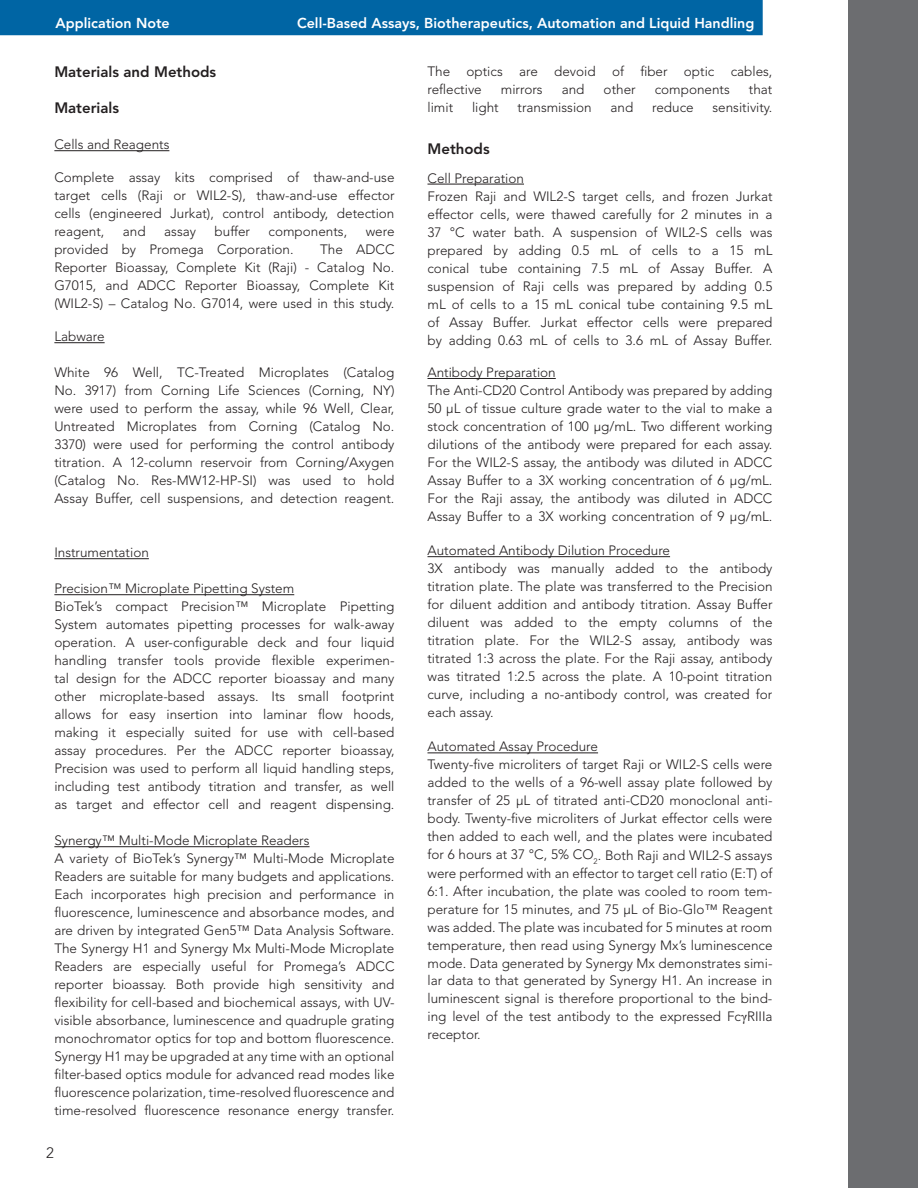
<style>
.page{position:relative;width:918px;height:1188px;background:#fff}
.page>*{position:absolute;margin:0;border:0;box-sizing:border-box;transform-origin:0 0}
.t1{font:800 15px "Avenir LT Std";color:#231f20}
.t2{font:300 15px "Avenir LT Std";color:#231f20}
.t3{font:800 14.25px "Avenir LT Std";color:#fff}
.t4{font:300 13.5px/18px "Avenir LT Std";color:#231f20}
.s1{font-family:"Times New Roman";font-weight:400}
</style>
<div class="page">
<div style="left:848px;top:0;width:70px;height:1188px;background:#6c6d70"></div>
<div style="left:0;top:0;width:763px;height:35px;background:#0065a4"></div>
<hr style="left:54px;top:150px;width:115px;height:1px;background:#231f20">
<hr style="left:54px;top:342px;width:51px;height:1px;background:#231f20">
<hr style="left:54px;top:558px;width:95px;height:1px;background:#231f20">
<hr style="left:54px;top:594px;width:240px;height:1px;background:#231f20">
<hr style="left:54px;top:846px;width:256px;height:1px;background:#231f20">
<hr style="left:428px;top:184px;width:96px;height:1px;background:#231f20">
<hr style="left:428px;top:378px;width:128px;height:1px;background:#231f20">
<hr style="left:428px;top:556px;width:242px;height:1px;background:#231f20">
<hr style="left:428px;top:753px;width:170px;height:1px;background:#231f20">
<p class="t3" style="left:56px;top:15px;width:116px">Application Note</p>
<p class="t1" style="left:54px;top:63px;width:163px">Materials and Methods</p>
<p class="t1" style="left:54px;top:99px;width:66px">Materials</p>
<p class="t4" style="left:54px;top:136px;width:117px">Cells and Reagents</p>
<p class="t4" style="left:54px;top:169px;width:342px;text-align:justify">Complete assay kits comprised of thaw-and-use target cells (Raji or WIL2-S), thaw-and-use effector cells (engineered Jurkat), control antibody, detection reagent,</p>
<p class="t3" style="left:297px;top:15px;width:459px">Cell-Based Assays, Biotherapeutics, Automation and Liquid Handling</p>
<p class="t4" style="left:428px;top:63px;width:346px">The optics are devoid of fiber optic cables, reflective</p>
<p class="t4" style="left:501px;top:81px;width:43px">mirrors</p>
<p class="t4" style="left:562px;top:81px;width:24px">and</p>
<p class="t4" style="left:604px;top:81px;width:34px">other</p>
<p class="t4" style="left:655px;top:81px;width:77px">components</p>
<p class="t4" style="left:749px;top:81px;width:25px">that</p>
<p class="t4" style="left:428px;top:99px;width:27px">limit</p>
<p class="t4" style="left:472px;top:99px;width:28px">light</p>
<p class="t4" style="left:518px;top:99px;width:76px">transmission</p>
<p class="t4" style="left:611px;top:99px;width:24px">and</p>
<p class="t4" style="left:652px;top:99px;width:43px">reduce</p>
<p class="t4" style="left:713px;top:99px;width:61px">sensitivity.</p>
<p class="t1" style="left:428px;top:140px;width:64px">Methods</p>
<p class="t4" style="left:428px;top:169px;width:347px">Cell Preparation<br>Frozen Raji and WIL2-S target cells, and frozen Jurkat effector cells, were thawed carefully for 2 minutes in a 37 °C water bath. A suspension of WIL2-S cells was prepared by adding 0.5 mL of cells to a 15 mL conical tube containing 7.5 mL of Assay Buffer. A suspension of Raji cells was prepared by adding 0.5 mL of cells to a 15 mL conical tube containing 9.5 mL of Assay Buffer. Jurkat effector cells were prepared by adding 0.63 mL of cells to 3.6 mL of Assay Buffer.</p>
<p class="t4" style="left:428px;top:363px;width:347px">Antibody Preparation<br>The Anti-CD20 Control Antibody was prepared by adding 50 µL of tissue culture grade water to the vial to make a stock concentration of 100 µg/mL. Two different working dilutions of the antibody were prepared for each assay.<br>For the WIL2-S assay, the antibody was diluted in ADCC Assay Buffer to a 3X working concentration of 6 µg/mL.<br>For the Raji assay, the antibody was diluted in ADCC Assay Buffer to a 3X working concentration of 9 µg/mL.</p>
<p class="t4" style="left:428px;top:542px;width:347px">Automated Antibody Dilution Procedure<br>3X antibody was manually added to the antibody titration plate. The plate was transferred to the Precision for diluent addition and antibody titration. Assay Buffer diluent was added to the empty columns of the titration plate. For the WIL2-S assay, antibody was titrated 1:3 across the plate. For the Raji assay, antibody was titrated 1:2.5 across the plate. A 10-point titration curve, including a no-antibody control, was created for each assay.</p>
<p class="t4" style="left:428px;top:738px;width:347px">Automated Assay Procedure<br>Twenty-five microliters of target Raji or WIL2-S cells were added to the wells of a 96-well assay plate followed by transfer of 25 µL of titrated anti-CD20 monoclonal anti&shy;body. Twenty-five microliters of Jurkat effector cells were then added to each well, and the plates were incubated for 6 hours at 37 °C, 5% CO<sub>2</sub>. Both Raji and WIL2-S assays were performed with an effector to target cell ratio (E:T) of 6:1. After incubation, the plate was cooled to room tem&shy;perature for 15 minutes, and 75 µL of Bio-Glo™ Reagent was added. The plate was incubated for 5 minutes at room temperature, then read using Synergy Mx’s luminescence mode. Data generated by Synergy Mx demonstrates simi&shy;lar data to that generated by Synergy H1. An increase in luminescent signal is therefore proportional to the bind&shy;ing level of the test antibody to the expressed Fc<span class="s1">γ</span>RIIIa receptor.</p>
<p class="t4" style="left:123px;top:223px;width:24px">and</p>
<p class="t4" style="left:164px;top:223px;width:33px">assay</p>
<p class="t4" style="left:215px;top:223px;width:37px">buffer</p>
<p class="t4" style="left:269px;top:223px;width:80px">components,</p>
<p class="t4" style="left:366px;top:223px;width:30px">were</p>
<p class="t4" style="left:54px;top:241px;width:241px">provided by Promega Corporation.</p>
<p class="t4" style="left:54px;top:241px;width:342px;text-align:justify;text-indent:266px">The ADCC Reporter Bioassay, Complete Kit (Raji) - Catalog No.<br>G7015, and ADCC Reporter Bioassay, Complete Kit (WIL2-S) – Catalog No. G7014, were used in this study.</p>
<p class="t4" style="left:54px;top:328px;width:52px">Labware</p>
<p class="t4" style="left:54px;top:364px;width:342px;text-align:justify">White 96 Well, TC-Treated Microplates (Catalog No. 3917) from Corning Life Sciences (Corning, NY) were used to perform the assay, while 96 Well, Clear, Untreated Microplates from Corning (Catalog No.<br>3370) were used for performing the control antibody titration. A 12-column reservoir from Corning/Axygen (Catalog No. Res-MW12-HP-SI) was used to hold Assay Buffer, cell suspensions, and detection reagent.</p>
<p class="t4" style="left:54px;top:544px;width:96px">Instrumentation</p>
<p class="t4" style="left:54px;top:580px;width:342px">Precision™ Microplate Pipetting System<br>BioTek’s compact Precision™ Microplate Pipetting System automates pipetting processes for walk-away operation. A user-configurable deck and four liquid handling transfer tools provide flexible experimen&shy;tal design for the ADCC reporter bioassay and many other microplate-based assays. Its small footprint allows for easy insertion into laminar flow hoods, making it especially suited for use with cell-based assay procedures. Per the ADCC reporter bioassay, Precision was used to perform all liquid handling steps, including test antibody titration and transfer, as well as target and effector cell and reagent dispensing.</p>
<p class="t4" style="left:54px;top:832px;width:342px">Synergy™ Multi-Mode Microplate Readers<br>A variety of BioTek’s Synergy™ Multi-Mode Microplate Readers are suitable for many budgets and applications.<br>Each incorporates high precision and performance in fluorescence, luminescence and absorbance modes, and are driven by integrated Gen5™ Data Analysis Software.<br>The Synergy H1 and Synergy Mx Multi-Mode Microplate Readers are especially useful for Promega’s ADCC reporter bioassay. Both provide high sensitivity and flexibility for cell-based and biochemical assays, with UV&shy;visible absorbance, luminescence and quadruple grating monochromator optics for top and bottom fluorescence.<br>Synergy H1 may be upgraded at any time with an optional filter-based optics module for advanced read modes like fluorescence polarization, time-resolved fluorescence and time-resolved fluorescence resonance energy transfer.</p>
<p class="t2" style="left:46px;top:1144px;width:9px">2</p>
</div>
